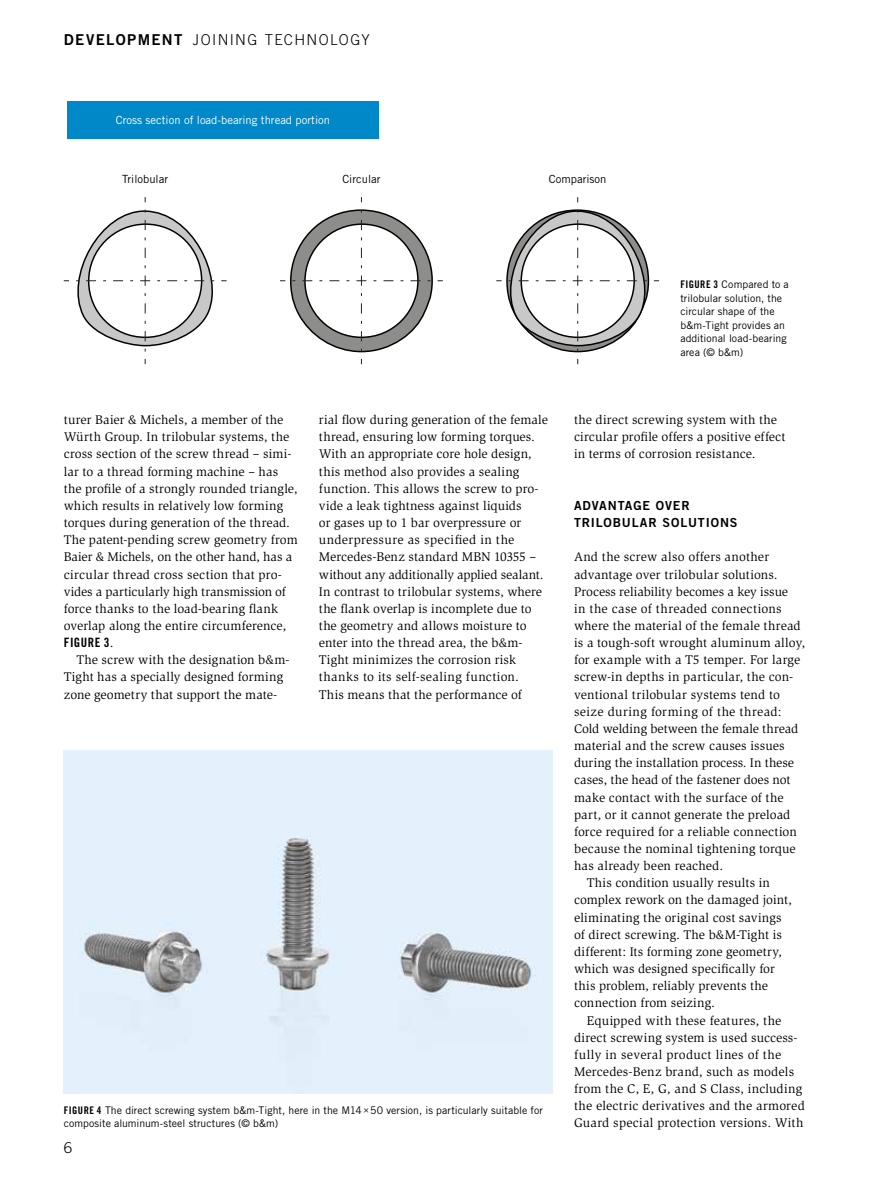
<style>
.page{position:relative;width:893px;height:1187px;background:#fff}
.page>*{position:absolute;margin:0;border:0;box-sizing:border-box;transform-origin:0 0}
.t1{font:15px "Trade Gothic LT Std Bd 2";letter-spacing:.085em;color:#000}
.t2{font:300 15px "Trade Gothic LT Std";color:#000}
.t3{font:12.9px/17.1px "Slimbach Std";letter-spacing:.005em;color:#000}
.t4{font:12.9px "Slimbach Std";letter-spacing:.025em;color:#000}
.t5{font:12.9px "Slimbach Std";letter-spacing:.04em;color:#000}
.t6{font:12.9px "Trade Gothic LT Std Bd Cn 20";letter-spacing:.04em;color:#000}
.t7{font:12.45px/17.1px "Trade Gothic LT Std Bd 2";letter-spacing:.07em;color:#000}
.t8{font:11.25px "Trade Gothic LT Std";color:#fff}
.t9{font:11.25px "Trade Gothic LT Std";color:#000}
.t10{font:10.5px/13.5px "Trade Gothic LT Std";letter-spacing:.005em;color:#000}
.s1{font-family:"Trade Gothic LT Std";font-weight:300}
.s2{font-family:"Trade Gothic LT Std Bd Cn 20"}
.s3{font-family:"Slimbach Std"}
</style>
<div class="page">
<svg style="left:64px;top:210px;width:163px;height:154px"></svg>
<svg style="left:280px;top:209px;width:163px;height:155px"></svg>
<svg style="left:496px;top:209px;width:163px;height:155px"></svg>
<div style="left:67px;top:101px;width:312px;height:38px;background:#0088c8"></div>
<img style="left:64px;top:750px;width:489px;height:342px">
<p class="t1" style="left:64px;top:30px;width:221px">DEVELOPMENT <span class="s1">JO INING TECH</span></p>
<p class="t2" style="left:306px;top:31px;width:65px">NOLOGY</p>
<p class="t8" style="left:116px;top:114px;width:216px">Cross section of load-bearing thread portion</p>
<p class="t9" style="left:122px;top:172px;width:47px">Trilobular</p>
<p class="t9" style="left:342px;top:172px;width:40px">Circular</p>
<p class="t9" style="left:549px;top:172px;width:59px">Comparison</p>
<p class="t10" style="left:680px;top:277px;width:110px"><span class="s2">FIGURE 3</span> Compared to a trilobular solution, the circular shape of the b&amp;m-Tight provides an additional load-bearing area (© b&amp;m)</p>
<p class="t3" style="left:64px;top:411px;width:235px">turer Baier &amp; Michels, a member of the Würth Group. In trilobular systems, the cross section of the screw thread – simi&shy;lar to a thread forming machine – has the profile of a strongly rounded triangle, which results in relatively low forming torques during generation of the thread.<br>The patent-pending screw geometry from Baier &amp; Michels, on the other hand, has a circular thread cross section that pro&shy;vides a particularly high transmission of force thanks to the load-bearing flank overlap along the entire circumference,</p>
<p class="t6" style="left:64px;top:634px;width:51px">FIGURE 3<span class="s3">.</span></p>
<p class="t3" style="left:64px;top:651px;width:227px;text-indent:13px">The screw with the designation b&amp;m-<br>Tight has a specially designed forming zone geometry that support the mate-</p>
<p class="t3" style="left:319px;top:411px;width:231px">rial flow during generation of the female thread, ensuring low forming torques.<br>With an appropriate core hole design, this method also provides a sealing function. This allows the screw to pro&shy;vide a leak tightness against liquids<br>or gases up to 1 bar overpressure or underpressure as specified in the Mercedes-Benz standard MBN 10355 – without any additionally applied sealant.<br>In contrast to trilobular systems, where the flank overlap is incomplete due to the geometry and allows moisture to enter into the thread area, the b&amp;m-Tight minimizes the corrosion risk thanks to its self-sealing function.<br>This means that the performance of</p>
<p class="t3" style="left:574px;top:411px;width:213px">the direct screwing system with the circular profile offers a positive effect in terms of corrosion resistance.</p>
<p class="t7" style="left:574px;top:496px;width:165px">ADVANTAGE OVER<br>TRILOBULAR SOLUTIONS</p>
<p class="t3" style="left:574px;top:548px;width:197px">And the screw also offers another</p>
<p class="t3" style="left:574px;top:565px;width:205px">advantage over trilobular solutions.</p>
<p class="t3" style="left:574px;top:583px;width:215px">Process reliability becomes a key issue</p>
<p class="t4" style="left:574px;top:601px;width:209px">in the case of threaded connections</p>
<p class="t3" style="left:574px;top:617px;width:228px">where the material of the female thread</p>
<p class="t4" style="left:574px;top:635px;width:233px">is a tough-soft wrought aluminum alloy,</p>
<p class="t3" style="left:574px;top:651px;width:228px">for example with a T5 temper. For large</p>
<p class="t3" style="left:574px;top:668px;width:221px">screw-in depths in particular, the con-</p>
<p class="t3" style="left:574px;top:685px;width:208px">ventional trilobular systems tend to</p>
<p class="t5" style="left:574px;top:704px;width:209px">seize during forming of the thread:</p>
<p class="t3" style="left:574px;top:720px;width:226px">Cold welding between the female thread</p>
<p class="t3" style="left:574px;top:737px;width:212px">material and the screw causes issues</p>
<p class="t3" style="left:574px;top:754px;width:221px">during the installation process. In these</p>
<p class="t3" style="left:574px;top:771px;width:218px">cases, the head of the fastener does not</p>
<p class="t3" style="left:574px;top:788px;width:211px">make contact with the surface of the</p>
<p class="t3" style="left:574px;top:805px;width:218px">part, or it cannot generate the preload</p>
<p class="t3" style="left:574px;top:823px;width:224px">force required for a reliable connection</p>
<p class="t3" style="left:574px;top:840px;width:223px">because the nominal tightening torque</p>
<p class="t3" style="left:574px;top:857px;width:151px">has already been reached.</p>
<p class="t3" style="left:587px;top:874px;width:185px">This condition usually results in</p>
<p class="t3" style="left:574px;top:891px;width:219px">complex rework on the damaged joint,</p>
<p class="t3" style="left:574px;top:908px;width:209px">eliminating the original cost savings</p>
<p class="t3" style="left:574px;top:925px;width:209px">of direct screwing. The b&amp;M-Tight is</p>
<p class="t3" style="left:574px;top:943px;width:209px">different: Its forming zone geometry,</p>
<p class="t3" style="left:574px;top:960px;width:202px">which was designed specifically for</p>
<p class="t3" style="left:574px;top:977px;width:196px">this problem, reliably prevents the</p>
<p class="t3" style="left:574px;top:994px;width:142px">connection from seizing.</p>
<p class="t3" style="left:587px;top:1011px;width:196px">Equipped with these features, the</p>
<p class="t3" style="left:574px;top:1028px;width:225px">direct screwing system is used success-</p>
<p class="t4" style="left:574px;top:1046px;width:209px">fully in several product lines of the</p>
<p class="t3" style="left:574px;top:1063px;width:222px">Mercedes-Benz brand, such as models</p>
<p class="t3" style="left:574px;top:1080px;width:230px">from the C, E, G, and S Class, including</p>
<p class="t3" style="left:574px;top:1097px;width:232px">the electric derivatives and the armored</p>
<p class="t3" style="left:574px;top:1114px;width:231px">Guard special protection versions. With</p>
<p class="t10" style="left:64px;top:1103px;width:481px"><span class="s2">FIGURE 4</span> The direct screwing system b&amp;m-Tight, here in the M14<span class="s3">×</span>50 version, is particularly suitable for composite aluminum-steel structures (© b&amp;m)</p>
<p class="t2" style="left:64px;top:1138px;width:10px">6</p>
</div>
